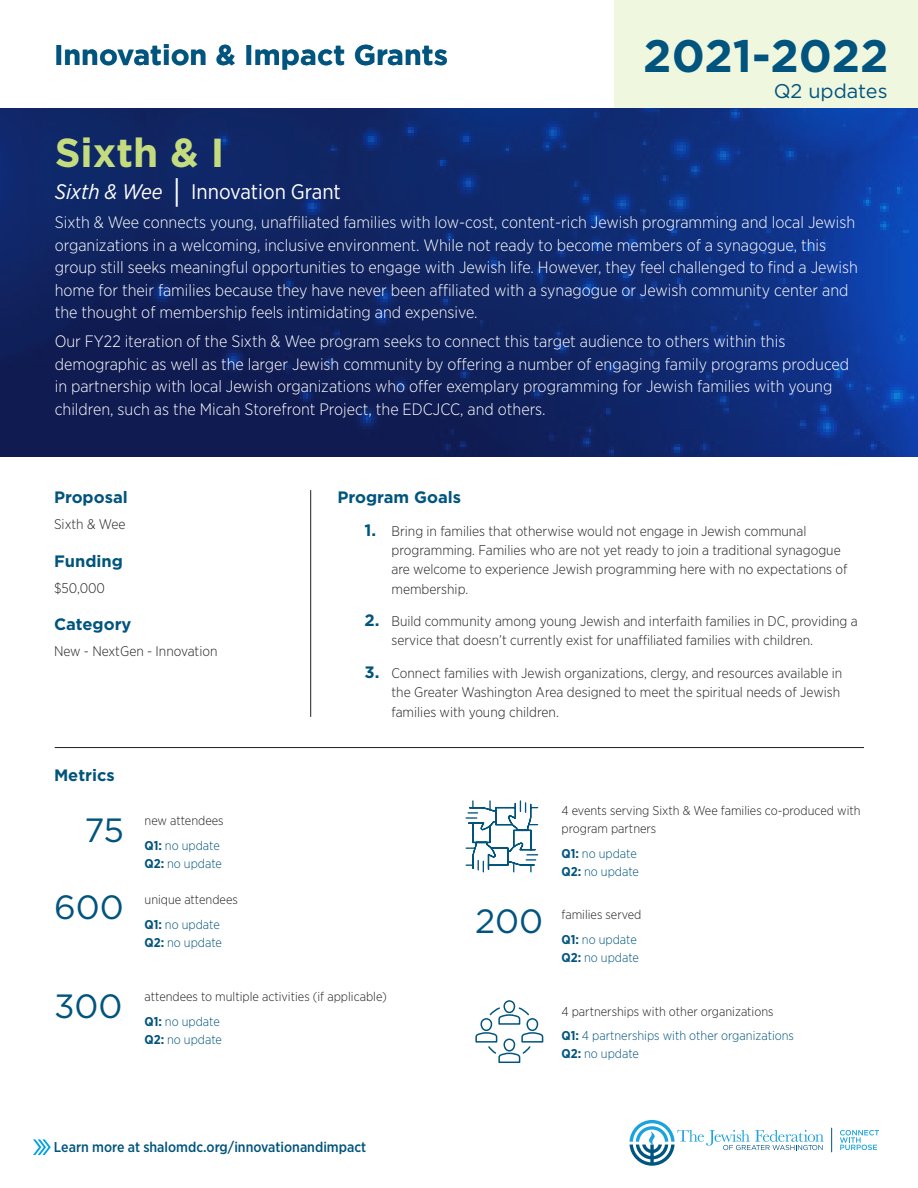
<style>
.page{position:relative;width:918px;height:1188px;background:#fff}
.page>*{position:absolute;margin:0;border:0;box-sizing:border-box;transform-origin:0 0}
.t1{font:700 45.6px "Gotham";color:#00547d}
.t2{font:700 40.5px "Gotham";color:#c4dc7d}
.t3{font:33.6px "Gotham";color:#00547d}
.t4{font:700 28.5px "Gotham";color:#00547d}
.t5{font:21px "Gotham Narrow";color:#fff}
.t6{font:19.8px "Gotham";color:#005480}
.t7{font:300 16.5px/22.5px "Gotham Narrow";color:#fff}
.t8{font:700 16.5px "Gotham";color:#00547d}
.t9{font:500 14.25px "Gotham Narrow";color:#00547d}
.t10{font:300 13.95px/19.2px "Gotham Narrow";color:#231f20}
.t11{font:300 12.75px/24.8px "Gotham Narrow";color:#231f20}
.t12{font:300 12.75px/18px "Gotham Narrow";color:#00547d}
.s1{font-style:italic}
.s2{font-size:31.5px}
.s3{font-weight:700;color:#00547d}
.s4{color:#00547d}
.s5{font-weight:700}
.s6{font-family:"Gotham";font-weight:700;font-size:16.5px;color:#00547d}
</style>
<div class="page">
<svg style="left:0;top:108px;width:918px;height:348px;background:#0f286e"></svg>
<svg style="left:33px;top:1139px;width:18px;height:16px"></svg>
<svg style="left:630px;top:1120px;width:194px;height:46px"></svg>
<svg style="left:840px;top:1130px;width:39px;height:20px"></svg>
<svg style="left:831px;top:1128px;width:1px;height:24px"></svg>
<hr style="left:55px;top:747px;width:809px;height:1px;background:#231f20">
<hr style="left:310px;top:490px;width:1px;height:227px;background:#231f20">
<svg style="left:475px;top:1000px;width:69px;height:63px"></svg>
<svg style="left:465px;top:800px;width:74px;height:73px"></svg>
<div style="left:615px;top:0;width:303px;height:108px;background:#f0f7df"></div>
<h3 class="t4" style="left:54px;top:43px;width:396px">Innovation &amp; Impact Grants</h3>
<h1 class="t1" style="left:643px;top:36px;width:247px">2021-2022</h1>
<p class="t6" style="left:774px;top:82px;width:115px">Q2 updates</p>
<h2 class="t2" style="left:55px;top:135px;width:171px">Sixth &amp; I</h2>
<p class="t5" style="left:55px;top:182px;width:288px"><span class="s1">Sixth &amp; Wee</span> <span class="s2">|</span> Innovation Grant</p>
<p class="t7" style="left:55px;top:212px;width:805px">Sixth &amp; Wee connects young, unaffiliated families with low-cost, content-rich Jewish programming and local Jewish organizations in a welcoming, inclusive environment. While not ready to become members of a synagogue, this group still seeks meaningful opportunities to engage with Jewish life. However, they feel challenged to find a Jewish home for their families because they have never been affiliated with a synagogue or Jewish community center and the thought of membership feels intimidating and expensive.</p>
<p class="t7" style="left:55px;top:331px;width:796px">Our FY22 iteration of the Sixth &amp; Wee program seeks to connect this target audience to others within this demographic as well as the larger Jewish community by offering a number of engaging family programs produced in partnership with local Jewish organizations who offer exemplary programming for Jewish families with young children, such as the Micah Storefront Project, the EDCJCC, and others.</p>
<p class="t8" style="left:54px;top:490px;width:75px">Proposal</p>
<p class="t10" style="left:54px;top:515px;width:73px">Sixth &amp; Wee</p>
<p class="t8" style="left:54px;top:554px;width:70px">Funding</p>
<p class="t10" style="left:54px;top:579px;width:53px">$50,000</p>
<p class="t8" style="left:54px;top:617px;width:79px">Category</p>
<p class="t10" style="left:54px;top:642px;width:165px">New - NextGen - Innovation</p>
<p class="t8" style="left:54px;top:768px;width:62px">Metrics</p>
<h3 class="t3" style="left:84px;top:815px;width:41px">75</h3>
<h3 class="t3" style="left:54px;top:892px;width:71px">600</h3>
<p class="t11" style="left:145px;top:809px;width:81px">new attendees<br><span class="s3">Q1:</span> <span class="s4">no update</span></p>
<p class="t12" style="left:145px;top:855px;width:79px"><span class="s5">Q2:</span> no update</p>
<p class="t11" style="left:145px;top:888px;width:95px">unique attendees<br><span class="s3">Q1:</span> <span class="s4">no update</span></p>
<p class="t12" style="left:145px;top:934px;width:79px"><span class="s5">Q2:</span> no update</p>
<p class="t8" style="left:338px;top:490px;width:125px">Program Goals</p>
<p class="t10" style="left:392px;top:522px;width:458px;text-indent:-27px"><span class="s6">1.</span> Bring in families that otherwise would not engage in Jewish communal programming. Families who are not yet ready to join a traditional synagogue are welcome to experience Jewish programming here with no expectations of membership.</p>
<p class="t10" style="left:392px;top:612px;width:468px;text-indent:-27px"><span class="s6">2.</span> Build community among young Jewish and interfaith families in DC, providing a service that doesn’t currently exist for unaffiliated families with children.</p>
<p class="t10" style="left:392px;top:664px;width:452px;text-indent:-27px"><span class="s6">3.</span> Connect families with Jewish organizations, clergy, and resources available in the Greater Washington Area designed to meet the spiritual needs of Jewish families with young children.</p>
<h3 class="t3" style="left:475px;top:906px;width:70px">200</h3>
<p class="t11" style="left:562px;top:802px;width:301px;line-height:18px">4 events serving Sixth &amp; Wee families co-produced with program partners</p>
<p class="t12" style="left:562px;top:845px;width:79px"><span class="s5">Q1:</span> no update<br><span class="s5">Q2:</span> no update</p>
<p class="t11" style="left:562px;top:903px;width:81px">families served<br><span class="s3">Q1:</span> <span class="s4">no update</span></p>
<p class="t12" style="left:562px;top:949px;width:79px"><span class="s5">Q2:</span> no update</p>
<h3 class="t3" style="left:54px;top:991px;width:70px">300</h3>
<p class="t11" style="left:145px;top:985px;width:244px">attendees to multiple activities (if applicable)<br><span class="s3">Q1:</span> <span class="s4">no update</span></p>
<p class="t12" style="left:145px;top:1031px;width:79px"><span class="s5">Q2:</span> no update</p>
<p class="t9" style="left:54px;top:1141px;width:314px">Learn more at shalomdc.org/innovationandimpact</p>
<p class="t11" style="left:562px;top:999px;width:234px">4 partnerships with other organizations<br><span class="s3">Q1:</span> <span class="s4">4 partnerships with other organizations</span></p>
<p class="t12" style="left:562px;top:1045px;width:79px"><span class="s5">Q2:</span> no update</p>
</div>
